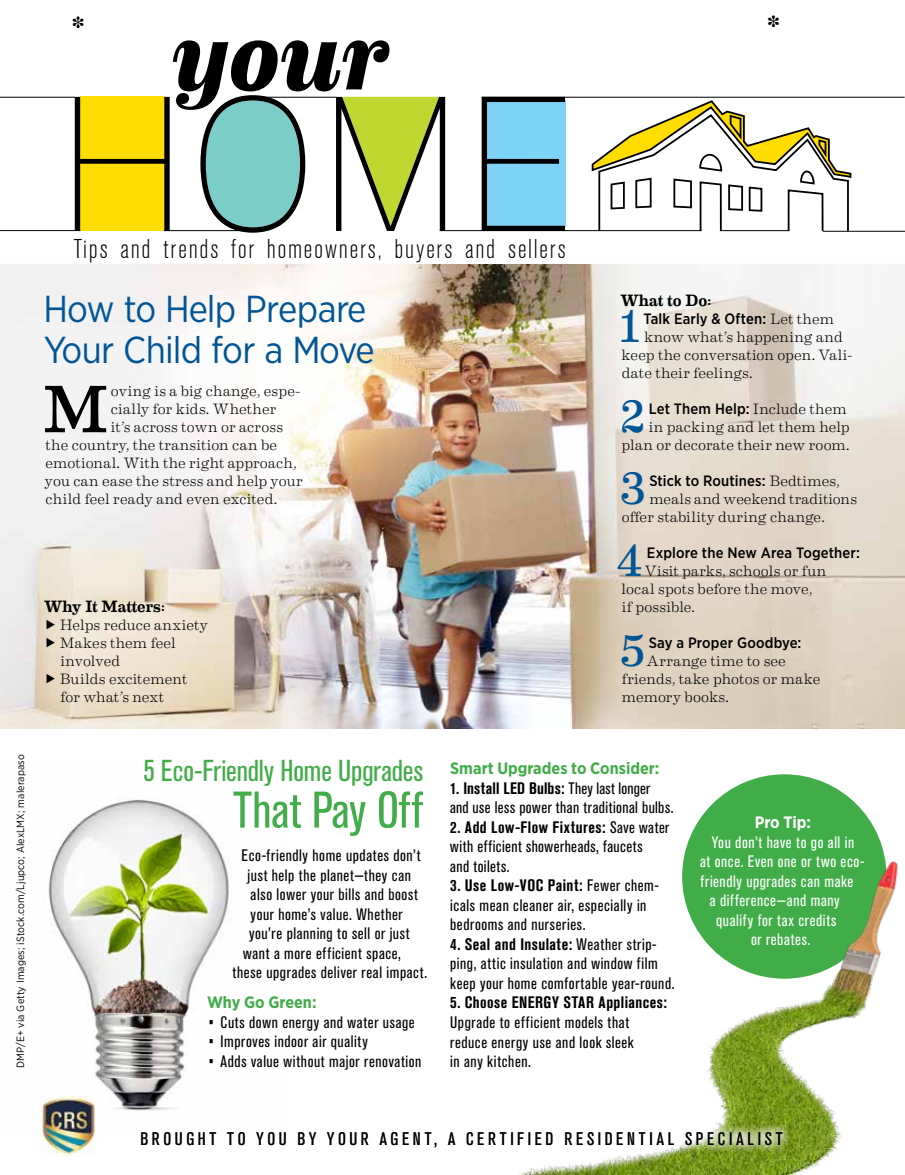
<style>
.page{position:relative;width:905px;height:1175px;background:#fff}
.page>*{position:absolute;margin:0;border:0;box-sizing:border-box;transform-origin:0 0}
.t1{font:67.2px "Eames Century Modern";color:#000}
.t2{font:condensed 51px "Akzidenz Grotesk BQ";color:#41ad49}
.t3{font:45.15px "Eames Century Modern";color:#005596}
.t4{font:37.5px/40.5px "Gotham Narrow";letter-spacing:-.025em;color:#005596}
.t5{font:condensed 30px "Akzidenz Grotesk BQ";letter-spacing:-.005em;color:#41ad49}
.t6{font:300 condensed 27px "Akzidenz Grotesk BQ";letter-spacing:.07em;color:#000}
.t7{font:700 27px "Eames Century Modern";color:#000}
.t8{font:condensed 18px "Akzidenz Grotesk BQ";letter-spacing:.205em;color:#000}
.t9{font:condensed 16.5px/19.5px "Akzidenz Grotesk BQ";letter-spacing:.035em;color:#000}
.t10{font:condensed 16.5px "Akzidenz Grotesk BQ";letter-spacing:.035em;color:#fff}
.t11{font:700 16.5px "Gotham Narrow";color:#41ad49}
.t12{font:700 condensed 16.5px "Akzidenz Grotesk BQ";letter-spacing:.03em;color:#000}
.t13{font:500 16.5px "Eames Century Modern";letter-spacing:-.005em;color:#000}
.t14{font:700 16.5px "Gotham Narrow";letter-spacing:-.005em;color:#fff}
.t15{font:300 15px/18px "Eames Century Modern";letter-spacing:.005em;color:#000}
.t16{font:500 15px "Gotham Narrow";letter-spacing:.01em;color:#000}
.t17{font:10.5px "Gotham Narrow";letter-spacing:.01em;color:#000}
.s1{font-family:"Eames Century Modern";font-weight:300}
.s2{font-weight:700}
</style>
<div class="page">
<hr style="left:0;top:97px;width:75px;height:1px;background:#000">
<svg style="left:75px;top:96px;width:490px;height:137px"></svg>
<svg style="left:590px;top:100px;width:262px;height:132px"></svg>
<hr style="left:720px;top:230px;width:69px;height:1px;background:#000">
<hr style="left:822px;top:231px;width:82px;height:1px;background:#000">
<hr style="left:164px;top:230px;width:90px;height:1px;background:#000">
<hr style="left:0;top:230px;width:80px;height:1px;background:#000">
<hr style="left:440px;top:230px;width:261px;height:1px;background:#000">
<hr style="left:481px;top:97px;width:423px;height:1px;background:#000">
<hr style="left:0;top:264px;width:904px;height:1px;background:#000">
<svg style="left:173px;top:40px;width:266px;height:186px"></svg>
<div style="left:682px;top:774px;width:204px;height:204px;background:#41ad49;border-radius:50%"></div>
<img style="left:39px;top:799px;width:190px;height:333px">
<img style="left:40px;top:1095px;width:57px;height:61px">
<img style="left:521px;top:847px;width:377px;height:327px">
<img style="left:0;top:265px;width:904px;height:463px">
<div style="left:132px;top:1121px;width:659px;height:34px;background:#fff"></div>
<svg style="left:47px;top:620px;width:8px;height:9px"></svg>
<svg style="left:47px;top:638px;width:8px;height:9px"></svg>
<svg style="left:47px;top:674px;width:8px;height:9px"></svg>
<h3 class="t7" style="left:72px;top:6px;width:15px">*</h3>
<h3 class="t7" style="left:766px;top:5px;width:15px">*</h3>
<h3 class="t6" style="left:74px;top:234px;width:493px">Tips and trends for homeowners, buyers and sellers</h3>
<h3 class="t4" style="left:43px;top:288px;width:333px">How to Help Prepare<br>Your Child for a Move</h3>
<p class="t13" style="left:620px;top:288px;width:93px">What to Do:</p>
<h3 class="t3" style="left:619px;top:293px;width:23px">1</h3>
<p class="t16" style="left:643px;top:309px;width:192px">Talk Early &amp; Often: <span class="s1">Let them</span></p>
<p class="t15" style="left:621px;top:327px;width:232px;text-indent:23px">know what’s happening and keep the conversation open. Vali&shy;date their feelings.</p>
<h3 class="t3" style="left:619px;top:383px;width:27px">2</h3>
<p class="t16" style="left:649px;top:399px;width:199px">Let Them Help: <span class="s1">Include them</span></p>
<h1 class="t1" style="left:42px;top:359px;width:68px">M</h1>
<p class="t15" style="left:111px;top:381px;width:191px">oving is a big change, espe-</p>
<p class="t15" style="left:111px;top:399px;width:167px">cially for kids. Whether</p>
<p class="t15" style="left:111px;top:417px;width:174px">it’s across town or across</p>
<p class="t15" style="left:46px;top:435px;width:233px">the country, the transition can be</p>
<p class="t15" style="left:45px;top:453px;width:253px">emotional. With the right approach,</p>
<p class="t15" style="left:45px;top:471px;width:259px">you can ease the stress and help your</p>
<p class="t15" style="left:45px;top:489px;width:233px">child feel ready and even excited.</p>
<p class="t15" style="left:621px;top:417px;width:230px;text-align:right">in packing and let them help plan or decorate their new room.</p>
<h3 class="t3" style="left:619px;top:455px;width:28px">3</h3>
<p class="t16" style="left:649px;top:471px;width:192px">Stick to Routines: <span class="s1">Bedtimes,</span></p>
<p class="t15" style="left:621px;top:489px;width:237px;text-indent:28px">meals and weekend traditions offer stability during change.</p>
<h3 class="t3" style="left:616px;top:527px;width:28px">4</h3>
<p class="t16" style="left:647px;top:543px;width:214px">Explore the New Area Together:</p>
<p class="t15" style="left:621px;top:561px;width:206px;text-indent:23px">Visit parks, schools or fun local spots before the move,<br>if possible.</p>
<h3 class="t3" style="left:619px;top:617px;width:28px">5</h3>
<p class="t16" style="left:649px;top:633px;width:154px">Say a Proper Goodbye:</p>
<p class="t13" style="left:44px;top:594px;width:123px">Why It Matters:</p>
<p class="t15" style="left:60px;top:615px;width:150px">Helps reduce anxiety<br>Makes them feel involved<br>Builds excitement for what’s next</p>
<p class="t15" style="left:621px;top:651px;width:200px;text-indent:24px">Arrange time to see friends, take photos or make memory books.</p>
<p class="t17" style="left:14px;top:1067px;width:315px;rotate:-90deg">DMP/E+ via Getty Images; iStock.com/Ljupco; AlexLMX; malerapaso</p>
<h3 class="t5" style="left:143px;top:754px;width:281px">5 Eco-Friendly Home Upgrades</h3>
<h2 class="t2" style="left:233px;top:781px;width:192px">That Pay Off</h2>
<p class="t9" style="left:242px;top:845px;width:180px">Eco-friendly home updates don’t</p>
<p class="t9" style="left:248px;top:865px;width:165px">just help the planet—they can</p>
<p class="t9" style="left:251px;top:884px;width:169px">also lower your bills and boost</p>
<p class="t9" style="left:251px;top:904px;width:153px">your home’s value. Whether</p>
<p class="t9" style="left:249px;top:923px;width:162px">you’re planning to sell or just</p>
<p class="t9" style="left:243px;top:943px;width:159px">want a more efficient space,</p>
<p class="t9" style="left:233px;top:962px;width:196px">these upgrades deliver real impact.</p>
<p class="t11" style="left:207px;top:992px;width:111px">Why Go Green:</p>
<p class="t9" style="left:209px;top:1012px;width:207px">• Cuts down energy and water usage</p>
<p class="t9" style="left:209px;top:1032px;width:161px">• Improves indoor air quality</p>
<p class="t9" style="left:209px;top:1051px;width:214px">• Adds value without major renovation</p>
<p class="t11" style="left:450px;top:758px;width:211px">Smart Upgrades to Consider:</p>
<p class="t9" style="left:450px;top:778px;width:225px"><span class="s2">1. Install LED Bulbs:</span> They last longer<br>and use less power than traditional bulbs.</p>
<p class="t9" style="left:450px;top:817px;width:221px"><span class="s2">2. Add Low-Flow Fixtures:</span> Save water with efficient showerheads, faucets<br>and toilets.</p>
<p class="t9" style="left:450px;top:876px;width:210px"><span class="s2">3. Use Low-VOC Paint:</span> Fewer chem&shy;icals mean cleaner air, especially in bedrooms and nurseries.</p>
<p class="t9" style="left:450px;top:934px;width:226px"><span class="s2">4. Seal and Insulate:</span> Weather strip&shy;ping, attic insulation and window film keep your home comfortable year-round.</p>
<p class="t12" style="left:450px;top:993px;width:218px">5. Choose ENERGY STAR Appliances:</p>
<p class="t9" style="left:450px;top:1012px;width:185px">Upgrade to efficient models that reduce energy use and look sleek in any kitchen.</p>
<p class="t14" style="left:754px;top:812px;width:58px">Pro Tip:</p>
<p class="t10" style="left:711px;top:833px;width:144px">You don’t have to go all in</p>
<p class="t10" style="left:700px;top:852px;width:166px">at once. Even one or two eco-</p>
<p class="t10" style="left:700px;top:872px;width:154px">friendly upgrades can make</p>
<p class="t10" style="left:709px;top:891px;width:131px">a difference—and many</p>
<p class="t10" style="left:716px;top:911px;width:122px">qualify for tax credits</p>
<p class="t10" style="left:751px;top:930px;width:61px">or rebates.</p>
<p class="t8" style="left:140px;top:1128px;width:643px">BROUGHT TO YOU BY YOUR AGENT, A CERTIFIED RESIDENTIAL SPECIALIST</p>
</div>
